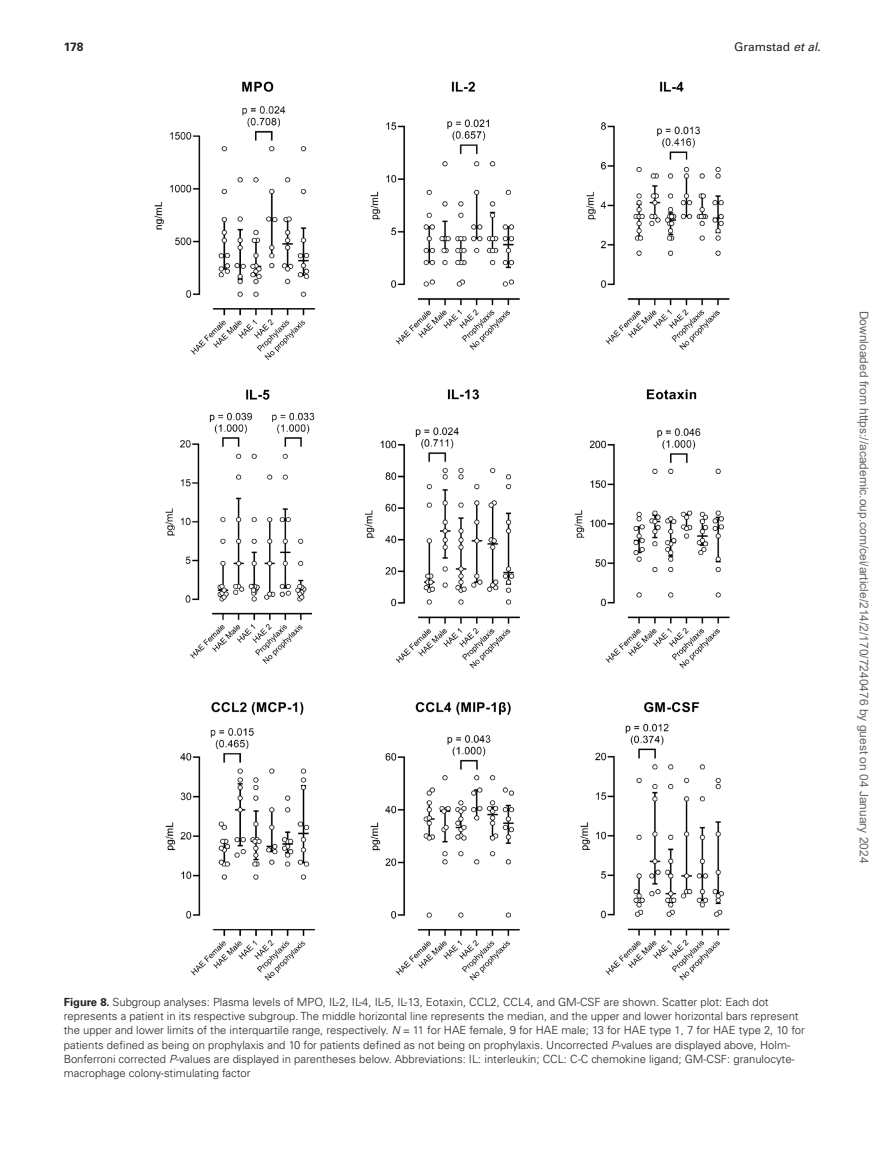
<style>
.page{position:relative;width:893px;height:1174px;background:#fff}
.page>*{position:absolute;margin:0;border:0;box-sizing:border-box;transform-origin:0 0}
.t1{font:12px "Arial";color:#666}
.t2{font:12px "Univers LT Std";color:#231f20}
.t3{font:700 12px "Univers LT Std";color:#231f20}
.t4{font:300 11.25px/14.2px "Univers LT Std";color:#231f20}
.s1{font-style:italic}
.s2{font-weight:700}
</style>
<div class="page">
<img style="left:154px;top:81px;width:576px;height:900px">
<p class="t3" style="left:64px;top:40px;width:21px">178</p>
<p class="t2" style="left:734px;top:40px;width:88px">Gramstad <span class="s1">et al</span>.</p>
<p class="t1" style="left:868px;top:310px;width:554px;rotate:90deg">Downloaded from https://academic.oup.com/cei/article/214/2/170/7240476 by guest on 04 January 2024</p>
<p class="t4" style="left:64px;top:994px;width:743px"><span class="s2">Figure 8.</span> Subgroup analyses: Plasma levels of MPO, IL-2, IL-4, IL-5, IL-13, Eotaxin, CCL2, CCL4, and GM-CSF are shown. Scatter plot: Each dot represents a patient in its respective subgroup. The middle horizontal line represents the median, and the upper and lower horizontal bars represent the upper and lower limits of the interquartile range, respectively. <span class="s1">N</span> = 11 for HAE female, 9 for HAE male; 13 for HAE type 1, 7 for HAE type 2, 10 for patients defined as being on prophylaxis and 10 for patients defined as not being on prophylaxis. Uncorrected <span class="s1">P</span>-values are displayed above, Holm-Bonferroni corrected <span class="s1">P</span>-values are displayed in parentheses below. Abbreviations: IL: interleukin; CCL: C-C chemokine ligand; GM-CSF: granulocyte&shy;macrophage colony-stimulating factor</p>
</div>
